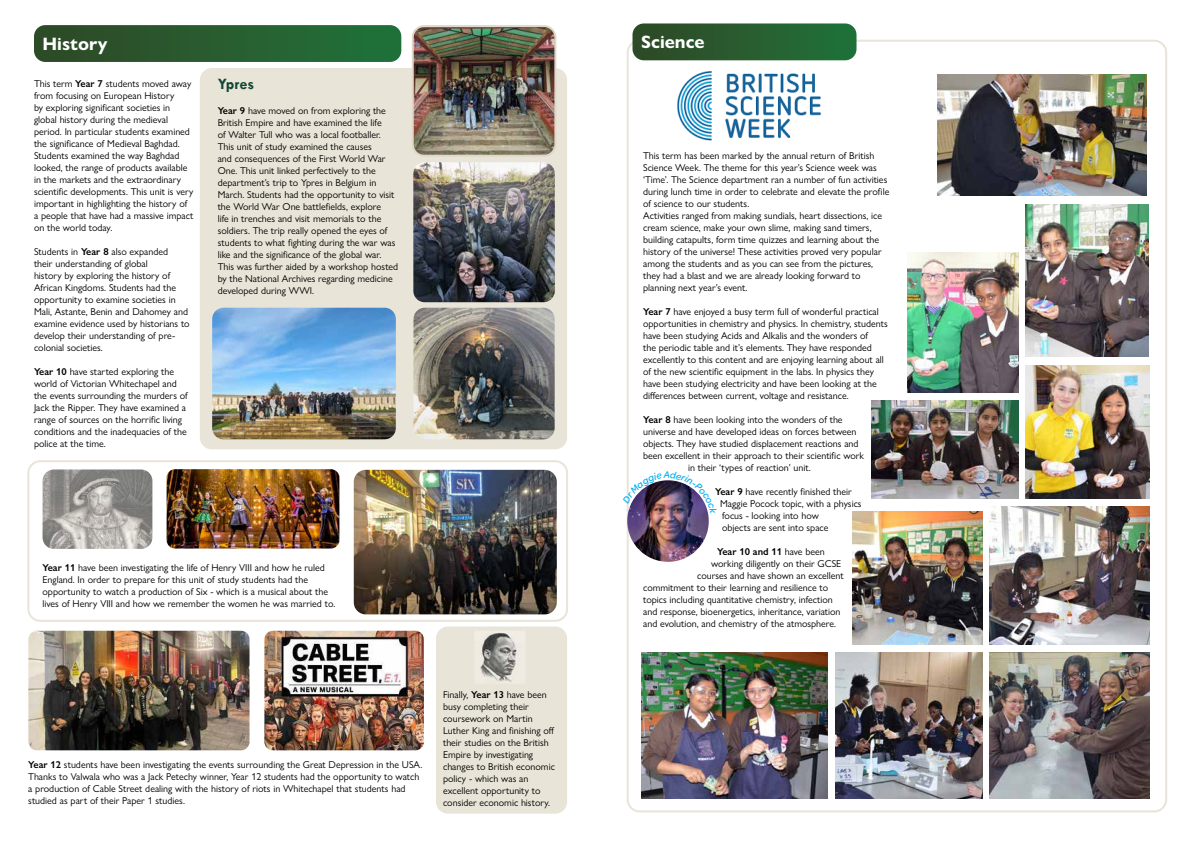
<style>
.page{position:relative;width:1191px;height:842px;background:#fff}
.page>*{position:absolute;margin:0;border:0;box-sizing:border-box;transform-origin:0 0}
.t1{font:700 18px "Gill Sans Nova";color:#fff}
.t2{font:700 16px "Tw Cen";color:#124734}
.t3{font:10px/12px "Gill Sans Nova";color:#000}
.t4{font:600 10px "Gill Sans Nova";color:#000}
.s1{font-weight:600}
.s2{font-weight:400}
</style>
<div class="page">
<svg style="left:632px;top:23px;width:224px;height:37px;background:#2d6135"></svg>
<img style="left:1025px;top:205px;width:123px;height:152px">
<img style="left:907px;top:252px;width:112px;height:140px">
<img style="left:1025px;top:365px;width:124px;height:133px">
<img style="left:871px;top:400px;width:148px;height:98px">
<img style="left:989px;top:507px;width:160px;height:137px">
<img style="left:641px;top:652px;width:186px;height:146px">
<img style="left:835px;top:652px;width:148px;height:146px">
<img style="left:852px;top:511px;width:131px;height:133px">
<img style="left:937px;top:74px;width:209px;height:122px">
<img style="left:677px;top:71px;width:145px;height:70px">
<img style="left:627px;top:480px;width:82px;height:82px;border-radius:41px">
<svg style="left:34px;top:25px;width:367px;height:37px;background:#2a5e32"></svg>
<img style="left:989px;top:652px;width:160px;height:146px">
<div style="left:200px;top:68px;width:367px;height:381px;background:#e9e4d8;border-radius:12px"></div>
<div style="left:436px;top:626px;width:131px;height:188px;background:#e9e4d8;border-radius:12px"></div>
<img style="left:475px;top:631px;width:50px;height:52px">
<div style="left:27px;top:460px;width:541px;height:162px;border:2px solid #e9e4d8;border-radius:12px"></div>
<img style="left:415px;top:28px;width:140px;height:126px">
<div style="left:412px;top:25px;width:144px;height:132px;border:2px solid #dfd8c8;border-radius:11px"></div>
<img style="left:413px;top:162px;width:142px;height:140px">
<img style="left:212px;top:308px;width:184px;height:131px">
<img style="left:354px;top:470px;width:203px;height:144px">
<img style="left:28px;top:631px;width:221px;height:119px">
<img style="left:264px;top:631px;width:160px;height:119px">
<img style="left:167px;top:469px;width:172px;height:79px">
<img style="left:413px;top:308px;width:141px;height:131px">
<img style="left:43px;top:469px;width:109px;height:80px">
<img style="left:626px;top:471px;width:82px;height:43px">
<h1 class="t1" style="left:43px;top:33px;width:66px">History</h1>
<p class="t3" style="left:34px;top:77px;width:161px">This term <span class="s1">Year 7</span> students moved away from focusing on European History<br>by exploring significant societies in global history during the medieval period. In particular students examined the significance of Medieval Baghdad.<br>Students examined the way Baghdad looked, the range of products available in the markets and the extraordinary scientific developments. This unit is very important in highlighting the history of a people that have had a massive impact on the world today.</p>
<p class="t3" style="left:34px;top:245px;width:157px">Students in <span class="s1">Year 8</span> also expanded<br>their understanding of global<br>history by exploring the history of African Kingdoms. Students had the opportunity to examine societies in Mali, Astante, Benin and Dahomey and examine evidence used by historians to develop their understanding of pre&shy;colonial societies.</p>
<p class="t3" style="left:34px;top:365px;width:155px"><span class="s1">Year 10</span> have started exploring the world of Victorian Whitechapel and the events surrounding the murders of Jack the Ripper. They have examined a range of sources on the horrific living conditions and the inadequacies of the police at the time.</p>
<h2 class="t2" style="left:218px;top:74px;width:38px">Ypres</h2>
<p class="t3" style="left:218px;top:104px;width:182px"><span class="s1">Year 9</span> have moved on from exploring the British Empire and have examined the life<br>of Walter Tull who was a local footballer.<br>This unit of study examined the causes<br>and consequences of the First World War One. This unit linked perfectively to the department’s trip to Ypres in Belgium in March. Students had the opportunity to visit the World War One battlefields, explore<br>life in trenches and visit memorials to the soldiers. The trip really opened the eyes of students to what fighting during the war was like and the significance of the global war.<br>This was further aided by a workshop hosted by the National Archives regarding medicine developed during WWI.</p>
<p class="t3" style="left:43px;top:562px;width:294px"><span class="s1">Year 11</span> have been investigating the life of Henry VIII and how he ruled England. In order to prepare for this unit of study students had the opportunity to watch a production of Six - which is a musical about the lives of Henry VIII and how we remember the women he was married to.</p>
<p class="t3" style="left:28px;top:758px;width:396px"><span class="s1">Year 12</span> students have been investigating the events surrounding the Great Depression in the USA.<br>Thanks to Valwala who was a Jack Petechy winner, Year 12 students had the opportunity to watch a production of Cable Street dealing with the history of riots in Whitechapel that students had studied as part of their Paper 1 studies.</p>
<p class="t3" style="left:443px;top:688px;width:113px">Finally, <span class="s1">Year 13</span> have been busy completing their coursework on Martin<br>Luther King and finishing off their studies on the British<br>Empire by investigating changes to British economic policy - which was an excellent opportunity to consider economic history.</p>
<h1 class="t1" style="left:641px;top:31px;width:65px">Science</h1>
<p class="t3" style="left:643px;top:149px;width:248px">This term has been marked by the annual return of British Science Week. The theme for this year’s Science week was ‘Time’. The Science department ran a number of fun activities during lunch time in order to celebrate and elevate the profile of science to our students.<br>Activities ranged from making sundials, heart dissections, ice cream science, make your own slime, making sand timers, building catapults, form time quizzes and learning about the history of the universe! These activities proved very popular among the students and as you can see from the pictures, they had a blast and we are already looking forward to planning next year’s event.</p>
<p class="t3" style="left:643px;top:305px;width:246px"><span class="s1">Year 7</span> have enjoyed a busy term full of wonderful practical opportunities in chemistry and physics. In chemistry, students have been studying Acids and Alkalis and the wonders of<br>the periodic table and it’s elements. They have responded excellently to this content and are enjoying learning about all of the new scientific equipment in the labs. In physics they have been studying electricity and have been looking at the differences between current, voltage and resistance.</p>
<p class="t3" style="left:643px;top:413px;width:201px"><span class="s1">Year 8</span> have been looking into the wonders of the</p>
<p class="t3" style="left:643px;top:425px;width:215px">universe and have developed ideas on forces between</p>
<p class="t3" style="left:643px;top:437px;width:217px">objects. They have studied displacement reactions and</p>
<p class="t3" style="left:643px;top:449px;width:222px">been excellent in their approach to their scientific work</p>
<p class="t3" style="left:688px;top:461px;width:124px">in their ‘types of reaction’ unit.</p>
<p class="t3" style="left:720px;top:485px;width:143px;text-indent:-5px"><span class="s1">Year 9</span> have recently finished their<br>Maggie Pocock topic, with a physics focus - looking into how<br>objects are sent into space</p>
<p class="t4" style="left:717px;top:545px;width:109px">Year 10 and 11 <span class="s2">have been</span></p>
<p class="t3" style="left:711px;top:557px;width:132px">working diligently on their GCSE</p>
<p class="t3" style="left:697px;top:569px;width:148px">courses and have shown an excellent</p>
<p class="t3" style="left:643px;top:581px;width:187px">commitment to their learning and resilience to</p>
<p class="t3" style="left:643px;top:593px;width:191px">topics including quantitative chemistry, infection</p>
<p class="t3" style="left:643px;top:605px;width:199px">and response, bioenergetics, inheritance, variation</p>
<p class="t3" style="left:643px;top:617px;width:194px">and evolution, and chemistry of the atmosphere.</p>
</div>
